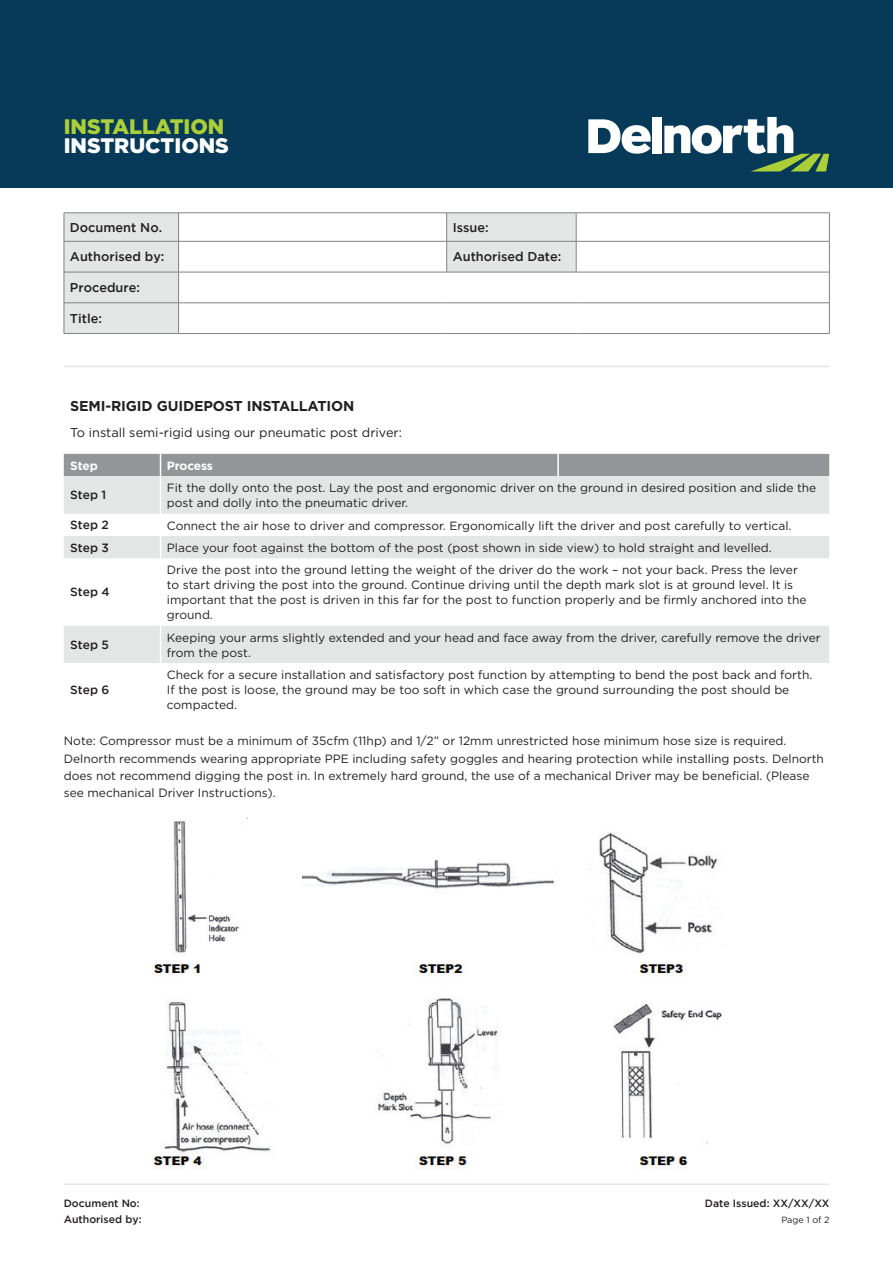
<style>
.page{position:relative;width:893px;height:1263px;background:#fff}
.page>*{position:absolute;margin:0;border:0;box-sizing:border-box;transform-origin:0 0}
.t1{font:900 21px "Gotham";color:#abcf38}
.t2{font:900 21px "Gotham";color:#fff}
.t3{font:700 14.25px "Gotham";letter-spacing:-.01em;color:#231f20}
.t4{font:500 12.75px "Gotham";color:#231f20}
.t5{font:12.75px "Gotham";color:#231f20}
.t6{font:12px/15px "Gotham";color:#231f20}
.t7{font:500 12px "Gotham";color:#231f20}
.t8{font:700 12px "Gotham";letter-spacing:-.01em;color:#fff}
.t9{font:500 10.5px/16.2px "Gotham";color:#231f20}
.t10{font:9px "Gotham";color:#231f20}
</style>
<div class="page">
<div style="left:0;top:0;width:893px;height:187px;background:#073a58"></div>
<svg style="left:588px;top:119px;width:63px;height:35px"></svg>
<div style="left:652px;top:117px;width:9px;height:36px;background:#fff"></div>
<svg style="left:664px;top:117px;width:165px;height:54px"></svg>
<div style="left:65px;top:214px;width:113px;height:119px;background:#e3e6e4"></div>
<svg style="left:179px;top:214px;width:650px;height:119px"></svg>
<hr style="left:64px;top:213px;width:115px;height:1px;background:#808285">
<svg style="left:64px;top:213px;width:1px;height:28px"></svg>
<hr style="left:179px;top:213px;width:268px;height:1px;background:#808285">
<svg style="left:178px;top:214px;width:1px;height:27px"></svg>
<hr style="left:447px;top:213px;width:129px;height:1px;background:#808285">
<svg style="left:446px;top:213px;width:1px;height:28px"></svg>
<hr style="left:576px;top:213px;width:254px;height:1px;background:#808285">
<svg style="left:576px;top:213px;width:1px;height:28px"></svg>
<svg style="left:829px;top:214px;width:1px;height:27px"></svg>
<hr style="left:64px;top:241px;width:115px;height:1px;background:#808285">
<hr style="left:64px;top:241px;width:1px;height:31px;background:#808285">
<hr style="left:179px;top:241px;width:268px;height:1px;background:#808285">
<hr style="left:178px;top:241px;width:1px;height:31px;background:#808285">
<hr style="left:447px;top:241px;width:129px;height:1px;background:#808285">
<hr style="left:446px;top:241px;width:1px;height:31px;background:#808285">
<hr style="left:576px;top:241px;width:254px;height:1px;background:#808285">
<hr style="left:576px;top:241px;width:1px;height:31px;background:#808285">
<hr style="left:829px;top:241px;width:1px;height:31px;background:#808285">
<hr style="left:64px;top:272px;width:115px;height:1px;background:#808285">
<hr style="left:64px;top:272px;width:1px;height:31px;background:#808285">
<hr style="left:179px;top:272px;width:268px;height:1px;background:#808285">
<hr style="left:178px;top:272px;width:1px;height:31px;background:#808285">
<hr style="left:447px;top:272px;width:129px;height:1px;background:#808285">
<hr style="left:576px;top:272px;width:254px;height:1px;background:#808285">
<hr style="left:829px;top:272px;width:1px;height:31px;background:#808285">
<hr style="left:64px;top:303px;width:115px;height:1px;background:#808285">
<hr style="left:64px;top:303px;width:1px;height:30px;background:#808285">
<hr style="left:179px;top:303px;width:268px;height:1px;background:#808285">
<hr style="left:178px;top:303px;width:1px;height:30px;background:#808285">
<hr style="left:447px;top:303px;width:129px;height:1px;background:#808285">
<hr style="left:576px;top:303px;width:254px;height:1px;background:#808285">
<hr style="left:829px;top:303px;width:1px;height:30px;background:#808285">
<hr style="left:64px;top:333px;width:115px;height:1px;background:#808285">
<hr style="left:179px;top:333px;width:268px;height:1px;background:#808285">
<hr style="left:447px;top:333px;width:129px;height:1px;background:#808285">
<hr style="left:576px;top:333px;width:254px;height:1px;background:#808285">
<hr style="left:64px;top:366px;width:765px;height:1px;background:#e3e6e4">
<hr style="left:64px;top:1183px;width:765px;height:2px;background:#e3e6e4">
<svg style="left:64px;top:476px;width:765px;height:187px;fill:#e3e6e4"></svg>
<div style="left:64px;top:454px;width:765px;height:22px;background:#939598"></div>
<hr style="left:557px;top:454px;width:2px;height:22px;background:#fff">
<hr style="left:160px;top:476px;width:1px;height:38px;background:#fff">
<svg style="left:160px;top:514px;width:1px;height:44px"></svg>
<hr style="left:160px;top:558px;width:1px;height:68px;background:#fff">
<hr style="left:160px;top:626px;width:1px;height:37px;background:#fff">
<img style="left:152px;top:817px;width:570px;height:352px">
<h1 class="t1" style="left:64px;top:112px;width:162px">INSTALLATION</h1>
<h1 class="t2" style="left:64px;top:131px;width:167px">INSTRUCTIONS</h1>
<p class="t4" style="left:70px;top:220px;width:94px">Document No.</p>
<p class="t4" style="left:453px;top:220px;width:37px">Issue:</p>
<p class="t4" style="left:70px;top:250px;width:96px">Authorised by:</p>
<p class="t4" style="left:453px;top:250px;width:110px">Authorised Date:</p>
<p class="t4" style="left:70px;top:280px;width:72px">Procedure:</p>
<p class="t4" style="left:70px;top:311px;width:34px">Title:</p>
<p class="t3" style="left:70px;top:397px;width:286px">SEMI-RIGID GUIDEPOST INSTALLATION</p>
<p class="t5" style="left:70px;top:424px;width:333px">To install semi-rigid using our pneumatic post driver:</p>
<p class="t8" style="left:70px;top:458px;width:29px">Step</p>
<p class="t8" style="left:167px;top:458px;width:48px">Process</p>
<p class="t7" style="left:70px;top:488px;width:38px">Step 1</p>
<p class="t6" style="left:167px;top:480px;width:651px">Fit the dolly onto the post. Lay the post and ergonomic driver on the ground in desired position and slide the post and dolly into the pneumatic driver.</p>
<p class="t7" style="left:70px;top:518px;width:40px">Step 2</p>
<p class="t6" style="left:167px;top:518px;width:626px">Connect the air hose to driver and compressor. Ergonomically lift the driver and post carefully to vertical.</p>
<p class="t7" style="left:70px;top:540px;width:40px">Step 3</p>
<p class="t6" style="left:167px;top:540px;width:606px">Place your foot against the bottom of the post (post shown in side view) to hold straight and levelled.</p>
<p class="t7" style="left:70px;top:585px;width:41px">Step 4</p>
<p class="t6" style="left:167px;top:562px;width:641px">Drive the post into the ground letting the weight of the driver do the work – not your back. Press the lever to start driving the post into the ground. Continue driving until the depth mark slot is at ground level. It is important that the post is driven in this far for the post to function properly and be firmly anchored into the ground.</p>
<p class="t7" style="left:70px;top:638px;width:40px">Step 5</p>
<p class="t6" style="left:167px;top:630px;width:655px">Keeping your arms slightly extended and your head and face away from the driver, carefully remove the driver from the post.</p>
<p class="t7" style="left:70px;top:682px;width:41px">Step 6</p>
<p class="t6" style="left:167px;top:667px;width:647px">Check for a secure installation and satisfactory post function by attempting to bend the post back and forth.<br>If the post is loose, the ground may be too soft in which case the ground surrounding the post should be compacted.</p>
<p class="t6" style="left:64px;top:732px;width:762px;line-height:17.2px">Note: Compressor must be a minimum of 35cfm (11hp) and 1/2” or 12mm unrestricted hose minimum hose size is required.<br>Delnorth recommends wearing appropriate PPE including safety goggles and hearing protection while installing posts. Delnorth does not recommend digging the post in. In extremely hard ground, the use of a mechanical Driver may be beneficial. (Please see mechanical Driver Instructions).</p>
<p class="t9" style="left:64px;top:1195px;width:79px">Document No:<br>Authorised by:</p>
<p class="t9" style="left:705px;top:1195px;width:126px">Date Issued: XX/XX/XX</p>
<p class="t10" style="left:781px;top:1214px;width:50px">Page 1 of 2</p>
</div>
